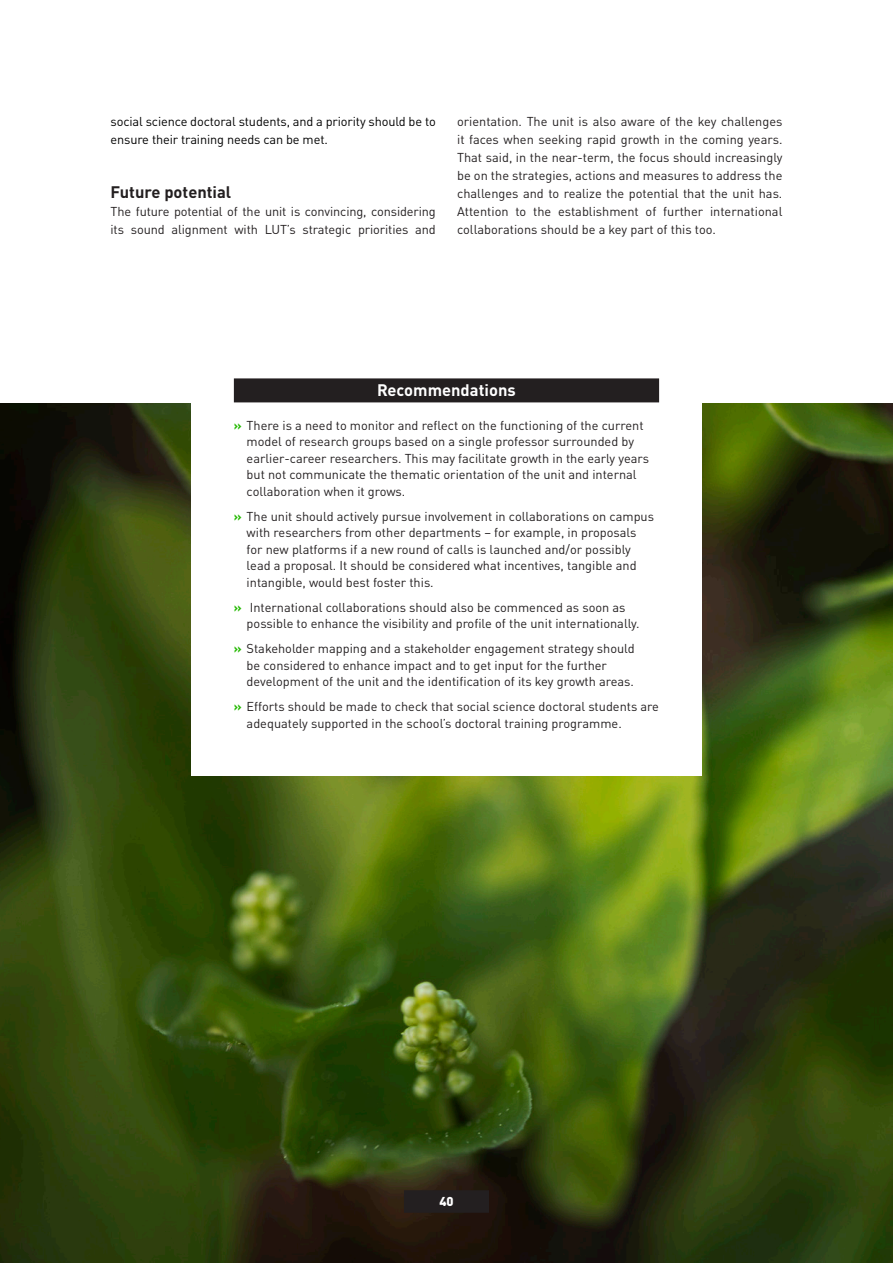
<style>
.page{position:relative;width:893px;height:1263px;background:#fff}
.page>*{position:absolute;margin:0;border:0;box-sizing:border-box;transform-origin:0 0}
.H3___Heading_11pt{font:700 16.5px "DIN Pro";color:#231f20}
.H3___Heading_11pt_Recomendations{font:700 16.5px "DIN Pro";color:#fff}
.p___Leipis{font:12.75px/16.5px "DIN Pro";color:#231f20}
.p___Leipis-2{font:12.75px/18px "DIN Pro";letter-spacing:-.01em;color:#000}
.t1{font:900 12.75px "DIN Pro";color:#fff}
.s1{font-weight:700;color:#23b900}
</style>
<div class="page">
<img style="left:0;top:404px;width:893px;height:859px">
<div style="left:191px;top:337px;width:511px;height:438px;background:#fff"></div>
<div style="left:234px;top:378px;width:425px;height:24px;background:#231f20"></div>
<div style="left:404px;top:1190px;width:85px;height:23px;background:#231f20"></div>
<p class="p___Leipis-2" style="left:111px;top:111px;width:327px">social science doctoral students, and a priority should be to ensure their training needs can be met.</p>
<p class="H3___Heading_11pt" style="left:111px;top:178px;width:122px">Future potential</p>
<p class="p___Leipis" style="left:111px;top:201px;width:327px;line-height:18px">The future potential of the unit is convincing, considering its sound alignment with LUT’s strategic priorities and</p>
<p class="p___Leipis" style="left:457px;top:111px;width:327px;line-height:18px;text-align:justify">orientation. The unit is also aware of the key challenges it faces when seeking rapid growth in the coming years.<br>That said, in the near-term, the focus should increasingly be on the strategies, actions and measures to address the challenges and to realize the potential that the unit has.<br>Attention to the establishment of further international collaborations should be a key part of this too.</p>
<p class="H3___Heading_11pt_Recomendations" style="left:377px;top:376px;width:140px">Recommendations</p>
<p class="p___Leipis" style="left:247px;top:415px;width:404px;text-indent:-13px"><span class="s1">»</span> There is a need to monitor and reflect on the functioning of the current model of research groups based on a single professor surrounded by earlier-career researchers. This may facilitate growth in the early years but not communicate the thematic orientation of the unit and internal collaboration when it grows.</p>
<p class="p___Leipis" style="left:247px;top:506px;width:409px;text-indent:-13px"><span class="s1">»</span> The unit should actively pursue involvement in collaborations on campus with researchers from other departments – for example, in proposals for new platforms if a new round of calls is launched and/or possibly lead a proposal. It should be considered what incentives, tangible and intangible, would best foster this.</p>
<p class="p___Leipis" style="left:247px;top:597px;width:394px;text-indent:-13px"><span class="s1">»</span> International collaborations should also be commenced as soon as possible to enhance the visibility and profile of the unit internationally.</p>
<p class="p___Leipis" style="left:247px;top:639px;width:390px;text-indent:-13px"><span class="s1">»</span> Stakeholder mapping and a stakeholder engagement strategy should be considered to enhance impact and to get input for the further development of the unit and the identification of its key growth areas.</p>
<p class="p___Leipis" style="left:247px;top:697px;width:414px;text-indent:-13px"><span class="s1">»</span> Efforts should be made to check that social science doctoral students are adequately supported in the school’s doctoral training programme.</p>
<p class="t1" style="left:439px;top:1190px;width:16px">40</p>
</div>
